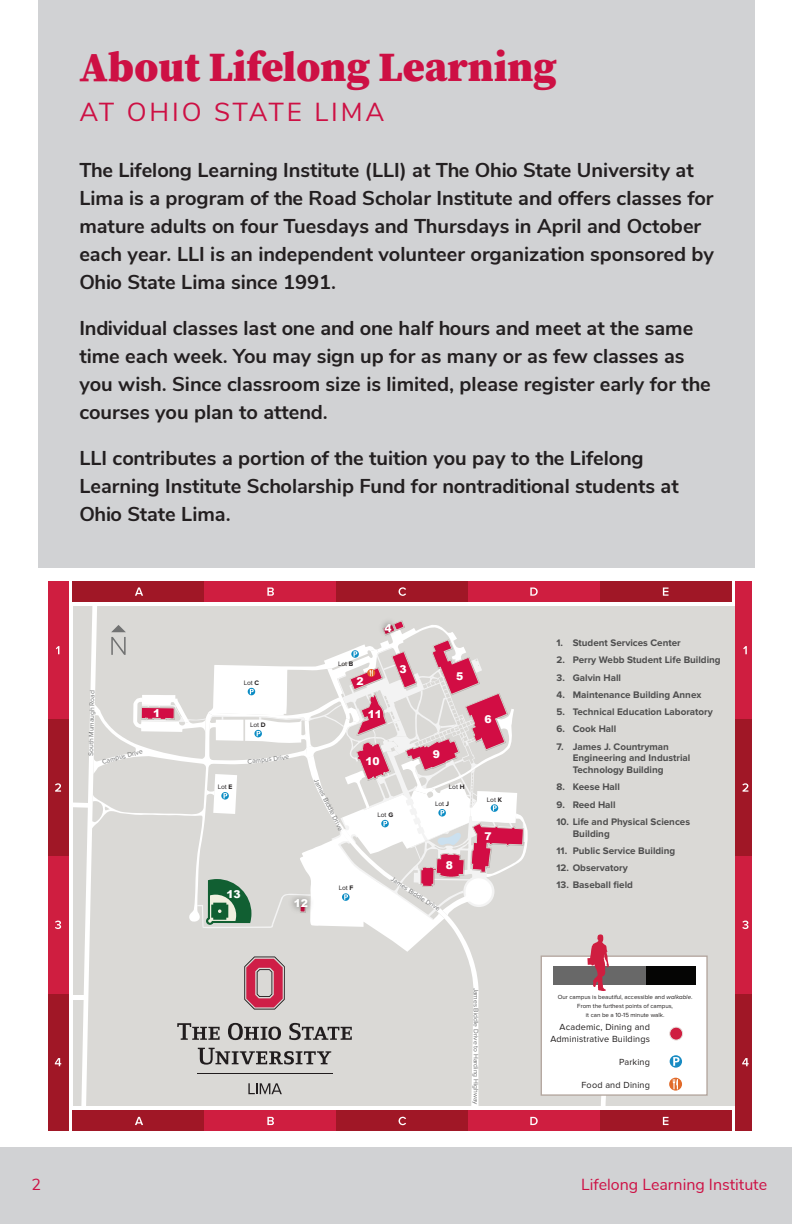
<style>
.page{position:relative;width:792px;height:1224px;background:#fff}
.page>*{position:absolute;margin:0;border:0;box-sizing:border-box;transform-origin:0 0}
.t1{font:900 42px "Buckeye Serif 2";color:#cd1044}
.t2{font:26px "Buckeye Sans 2";letter-spacing:.11em;color:#cd1044}
.t3{font:700 20px/28px "Buckeye Sans 2";color:#231f20}
.t4{font:16px "Buckeye Sans 2";color:#cd1044}
.t5{font:900 10.8px "Arial";color:#fff}
.t6{font:700 9.8px/11.8px "Proxima Nova";color:#4e4e4e}
.t7{font:9.2px/11.8px "Proxima Nova";letter-spacing:.02em;color:#211e1e;text-align:right}
.t8{font:6.8px "Proxima Nova";color:#717272}
.t9{font:6.8px "Proxima Nova";letter-spacing:-.01em;color:#231f20}
.t10{font:6.2px/8.6px "Proxima Nova";color:#211e1e;text-align:center}
.s1{font-weight:700}
.s2{font-style:italic}
</style>
<div class="page">
<div style="left:0;top:1148px;width:792px;height:76px;background:#d1d2d4"></div>
<div style="left:38px;top:0;width:717px;height:567px;background:#d1d2d4"></div>
<div style="left:53px;top:602px;width:698px;height:509px;background:#dad9d6"></div>
<div style="left:541px;top:956px;width:166px;height:139px;background:#fff"></div>
<div style="left:541px;top:956px;width:167px;height:140px;border:1px solid #b3a69e"></div>
<svg style="left:670px;top:1055px;width:12px;height:13px"></svg>
<svg style="left:673px;top:1057px;width:7px;height:9px"></svg>
<div style="left:670px;top:1027px;width:13px;height:13px;background:#cf1e40;border-radius:50%"></div>
<div style="left:669px;top:1027px;width:14px;height:13px;border:1px solid #e6e1dd;border-radius:50%"></div>
<div style="left:553px;top:966px;width:93px;height:18px;background:#686868"></div>
<div style="left:646px;top:966px;width:49px;height:18px;background:#050504"></div>
<svg style="left:587px;top:934px;width:22px;height:57px"></svg>
<hr style="left:72px;top:602px;width:679px;height:4px;background:#fff">
<svg style="left:538px;top:1107px;width:62px;height:4px"></svg>
<div style="left:735px;top:993px;width:16px;height:138px;background:#a01726"></div>
<div style="left:735px;top:719px;width:16px;height:137px;background:#a01726"></div>
<div style="left:735px;top:856px;width:16px;height:137px;background:#cf1e40"></div>
<div style="left:735px;top:582px;width:16px;height:137px;background:#cf1e40"></div>
<svg style="left:742px;top:1058px;width:7px;height:8px"></svg>
<svg style="left:742px;top:921px;width:7px;height:8px"></svg>
<svg style="left:742px;top:783px;width:6px;height:9px"></svg>
<svg style="left:743px;top:646px;width:4px;height:8px"></svg>
<div style="left:600px;top:582px;width:132px;height:20px;background:#a01726"></div>
<div style="left:468px;top:582px;width:132px;height:20px;background:#cf1e40"></div>
<svg style="left:663px;top:588px;width:6px;height:8px"></svg>
<div style="left:468px;top:1111px;width:132px;height:20px;background:#cf1e40"></div>
<svg style="left:48px;top:581px;width:490px;height:550px"></svg>
<svg style="left:600px;top:1079px;width:135px;height:52px"></svg>
<p class="t1" style="left:79px;top:43px;width:479px">About Lifelong Learning</p>
<p class="t2" style="left:79px;top:96px;width:307px">AT OHIO STATE LIMA</p>
<p class="t3" style="left:79px;top:156px;width:636px">The Lifelong Learning Institute (LLI) at The Ohio State University at Lima is a program of the Road Scholar Institute and offers classes for mature adults on four Tuesdays and Thursdays in April and October each year. LLI is an independent volunteer organization sponsored by Ohio State Lima since 1991.</p>
<p class="t3" style="left:79px;top:314px;width:633px">Individual classes last one and one half hours and meet at the same time each week. You may sign up for as many or as few classes as you wish. Since classroom size is limited, please register early for the courses you plan to attend.</p>
<p class="t3" style="left:79px;top:444px;width:601px">LLI contributes a portion of the tuition you pay to the Lifelong<br>Learning Institute Scholarship Fund for nontraditional students at<br>Ohio State Lima.</p>
<p class="t9" style="left:244px;top:678px;width:17px">Lot <span class="s1">C</span></p>
<p class="t8" style="left:87px;top:756px;width:67px;rotate:-89deg">South Mumaugh Road</p>
<p class="t5" style="left:153px;top:705px;width:9px">1</p>
<p class="t9" style="left:250px;top:721px;width:17px">Lot <span class="s1">D</span></p>
<p class="t8" style="left:101px;top:758px;width:43px;rotate:-14deg">Campus Drive</p>
<p class="t8" style="left:247px;top:758px;width:43px;rotate:-8deg">Campus Drive</p>
<p class="t9" style="left:218px;top:782px;width:16px">Lot <span class="s1">E</span></p>
<p class="t5" style="left:384px;top:620px;width:9px">4</p>
<p class="t9" style="left:338px;top:659px;width:17px">Lot <span class="s1">B</span></p>
<p class="t5" style="left:357px;top:673px;width:9px">2</p>
<p class="t5" style="left:368px;top:707px;width:16px">11</p>
<p class="t5" style="left:400px;top:661px;width:9px">3</p>
<p class="t5" style="left:365px;top:754px;width:16px">10</p>
<p class="t8" style="left:319px;top:777px;width:58px;rotate:63deg">James Biddle Drive</p>
<p class="t9" style="left:378px;top:811px;width:17px">Lot <span class="s1">G</span></p>
<p class="t5" style="left:456px;top:668px;width:9px">5</p>
<p class="t5" style="left:433px;top:746px;width:9px">9</p>
<p class="t9" style="left:449px;top:783px;width:17px">Lot <span class="s1">H</span></p>
<p class="t9" style="left:435px;top:800px;width:16px">Lot <span class="s1">J</span></p>
<p class="t5" style="left:446px;top:857px;width:9px">8</p>
<p class="t5" style="left:226px;top:887px;width:16px">13</p>
<p class="t5" style="left:294px;top:896px;width:16px">12</p>
<p class="t9" style="left:339px;top:884px;width:16px">Lot <span class="s1">F</span></p>
<p class="t8" style="left:394px;top:875px;width:58px;rotate:33deg">James Biddle Drive</p>
<p class="t5" style="left:484px;top:711px;width:9px">6</p>
<p class="t9" style="left:487px;top:795px;width:17px">Lot <span class="s1">K</span></p>
<p class="t5" style="left:484px;top:828px;width:9px">7</p>
<p class="t8" style="left:480px;top:988px;width:119px;rotate:90deg">James Biddle Drive to Harding Highway</p>
<p class="t6" style="left:557px;top:637px;width:126px">1. Student Services Center</p>
<p class="t6" style="left:557px;top:654px;width:166px">2. Perry Webb Student Life Building</p>
<p class="t6" style="left:557px;top:672px;width:66px">3. Galvin Hall</p>
<p class="t6" style="left:557px;top:689px;width:146px">4. Maintenance Building Annex</p>
<p class="t6" style="left:557px;top:706px;width:158px">5. Technical Education Laboratory</p>
<p class="t6" style="left:557px;top:723px;width:61px">6. Cook Hall</p>
<p class="t6" style="left:573px;top:741px;width:119px;text-indent:-16px">7. James J. Countryman<br>Engineering and Industrial<br>Technology Building</p>
<p class="t6" style="left:557px;top:781px;width:65px">8. Keese Hall</p>
<p class="t6" style="left:557px;top:799px;width:61px">9. Reed Hall</p>
<p class="t6" style="left:573px;top:816px;width:119px;text-indent:-16px">10. Life and Physical Sciences<br>Building</p>
<p class="t6" style="left:557px;top:845px;width:120px">11. Public Service Building</p>
<p class="t6" style="left:557px;top:862px;width:73px">12. Observatory</p>
<p class="t6" style="left:557px;top:879px;width:78px">13. Baseball field</p>
<p class="t10" style="left:558px;top:993px;width:136px">Our campus is beautiful, accessible and <span class="s2">walkable</span>.<br>From the furthest points of campus,<br>it can be a 10-15 minute walk.</p>
<p class="t7" style="left:550px;top:1021px;width:101px">Academic, Dining and<br>Administrative Buildings</p>
<p class="t7" style="left:619px;top:1056px;width:32px">Parking</p>
<p class="t7" style="left:581px;top:1079px;width:70px">Food and Dining</p>
<p class="t4" style="left:31px;top:1174px;width:11px">2</p>
<p class="t4" style="left:581px;top:1174px;width:187px">Lifelong Learning Institute</p>
</div>
